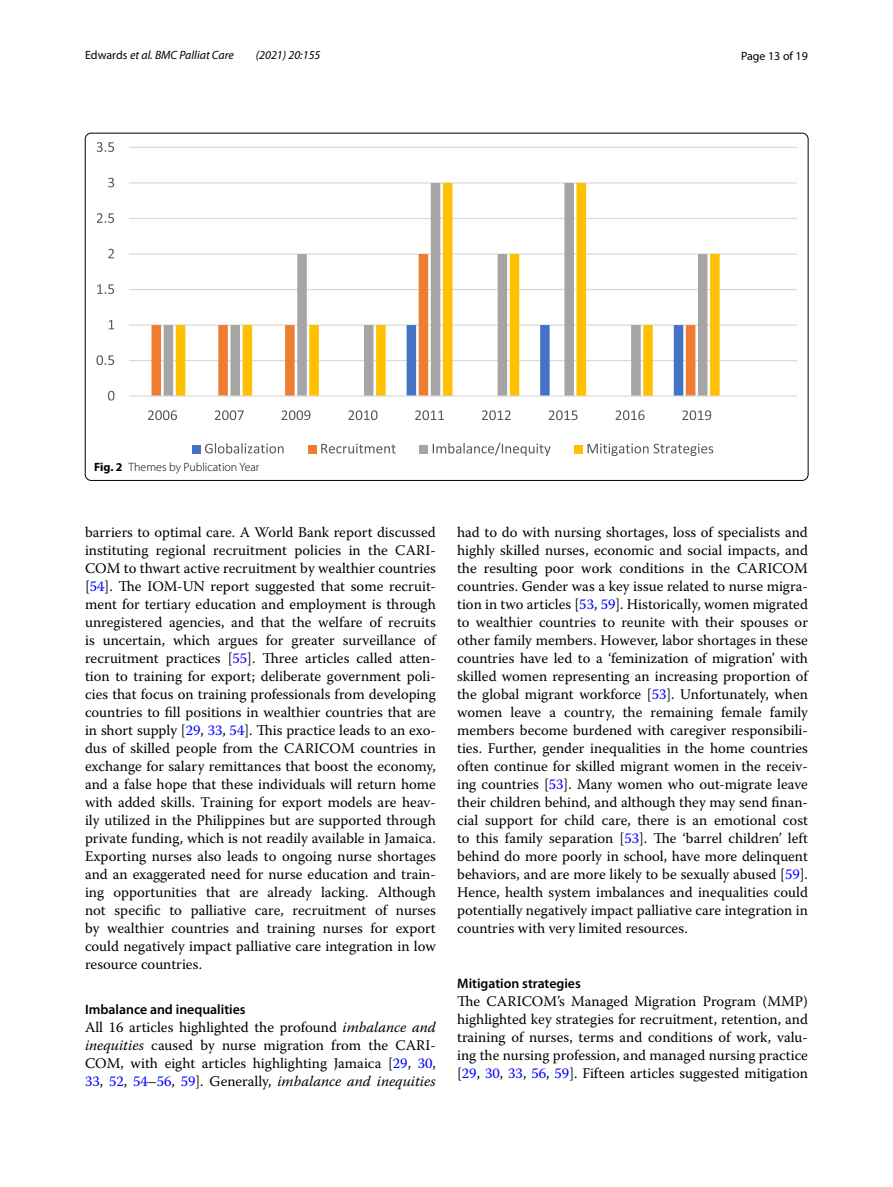
<style>
.page{position:relative;width:893px;height:1187px;background:#fff}
.page>*{position:absolute;margin:0;border:0;box-sizing:border-box;transform-origin:0 0}
.t1{font:14.7px/18px "Warnock Pro";color:#000;text-align:justify}
.t2{font:600 13.8px "Myriad Pro";color:#000}
.t3{font:italic 12px "Myriad Pro";color:#000}
.t4{font:300 12px "Myriad Pro";color:#000}
.t5{font:12px "Myriad Pro";color:#000}
.s1{font-style:normal}
.s2{font-weight:700}
.s3{color:#00f}
.s4{font-style:italic}
</style>
<div class="page">
<hr style="left:129px;top:360px;width:668px;height:1px;background:#d9d9d9">
<hr style="left:129px;top:324px;width:668px;height:1px;background:#d9d9d9">
<hr style="left:129px;top:289px;width:668px;height:1px;background:#d9d9d9">
<hr style="left:129px;top:253px;width:668px;height:1px;background:#d9d9d9">
<hr style="left:129px;top:218px;width:668px;height:1px;background:#d9d9d9">
<hr style="left:129px;top:182px;width:668px;height:1px;background:#d9d9d9">
<hr style="left:129px;top:147px;width:668px;height:1px;background:#d9d9d9">
<svg style="left:152px;top:254px;width:12px;height:141px"></svg>
<svg style="left:164px;top:183px;width:12px;height:212px"></svg>
<svg style="left:176px;top:183px;width:544px;height:212px"></svg>
<hr style="left:129px;top:395px;width:668px;height:1px;background:#d9d9d9">
<svg style="left:108px;top:391px;width:7px;height:9px"></svg>
<svg style="left:96px;top:355px;width:18px;height:10px"></svg>
<svg style="left:109px;top:320px;width:5px;height:9px"></svg>
<svg style="left:97px;top:284px;width:17px;height:10px"></svg>
<svg style="left:108px;top:249px;width:6px;height:9px"></svg>
<svg style="left:97px;top:213px;width:17px;height:10px"></svg>
<svg style="left:108px;top:178px;width:6px;height:9px"></svg>
<svg style="left:97px;top:142px;width:17px;height:10px"></svg>
<svg style="left:148px;top:410px;width:29px;height:10px"></svg>
<svg style="left:215px;top:410px;width:29px;height:10px"></svg>
<svg style="left:282px;top:410px;width:28px;height:10px"></svg>
<svg style="left:348px;top:410px;width:29px;height:10px"></svg>
<svg style="left:415px;top:410px;width:29px;height:10px"></svg>
<svg style="left:482px;top:410px;width:29px;height:10px"></svg>
<svg style="left:549px;top:410px;width:28px;height:10px"></svg>
<svg style="left:616px;top:410px;width:29px;height:10px"></svg>
<svg style="left:682px;top:410px;width:29px;height:10px"></svg>
<div style="left:192px;top:445px;width:9px;height:8px;background:#4472c4"></div>
<svg style="left:205px;top:443px;width:79px;height:10px"></svg>
<div style="left:308px;top:445px;width:8px;height:8px;background:#ed7d31"></div>
<svg style="left:321px;top:443px;width:75px;height:10px"></svg>
<div style="left:420px;top:445px;width:8px;height:8px;background:#a5a5a5"></div>
<svg style="left:433px;top:442px;width:118px;height:14px"></svg>
<div style="left:574px;top:445px;width:9px;height:8px;background:#ffc000"></div>
<svg style="left:587px;top:443px;width:126px;height:13px"></svg>
<p class="t3" style="left:85px;top:48px;width:150px"><span class="s1">Edwards</span> et al. BMC Palliat Care</p>
<p class="t3" style="left:256px;top:48px;width:66px">(2021) 20:155</p>
<p class="t5" style="left:741px;top:48px;width:68px">Page 13 of 19</p>
<p class="t4" style="left:94px;top:460px;width:167px"><span class="s2">Fig. 2</span> Themes by Publication Year</p>
<p class="t1" style="left:85px;top:522px;width:352px">barriers to optimal care. A World Bank report discussed instituting regional recruitment policies in the CARI-COM to thwart active recruitment by wealthier countries [<span class="s3">54</span>]. The IOM-UN report suggested that some recruit&shy;ment for tertiary education and employment is through unregistered agencies, and that the welfare of recruits is uncertain, which argues for greater surveillance of recruitment practices [<span class="s3">55</span>]. Three articles called atten&shy;tion to training for export; deliberate government poli&shy;cies that focus on training professionals from developing countries to fill positions in wealthier countries that are in short supply [<span class="s3">29</span>, <span class="s3">33</span>, <span class="s3">54</span>]. This practice leads to an exo&shy;dus of skilled people from the CARICOM countries in exchange for salary remittances that boost the economy, and a false hope that these individuals will return home with added skills. Training for export models are heav&shy;ily utilized in the Philippines but are supported through private funding, which is not readily available in Jamaica.<br>Exporting nurses also leads to ongoing nurse shortages and an exaggerated need for nurse education and train&shy;ing opportunities that are already lacking. Although not specific to palliative care, recruitment of nurses by wealthier countries and training nurses for export could negatively impact palliative care integration in low resource countries.</p>
<p class="t2" style="left:85px;top:1000px;width:162px">Imbalance and inequalities</p>
<p class="t1" style="left:85px;top:1018px;width:352px">All 16 articles highlighted the profound <span class="s4">imbalance and inequities</span> caused by nurse migration from the CARI-COM, with eight articles highlighting Jamaica [<span class="s3">29</span>, <span class="s3">30</span>, <span class="s3">33</span>, <span class="s3">52</span>, <span class="s3">54</span>–<span class="s3">56</span>, <span class="s3">59</span>]. Generally, <span class="s4">imbalance and inequities</span></p>
<p class="t1" style="left:457px;top:522px;width:352px">had to do with nursing shortages, loss of specialists and highly skilled nurses, economic and social impacts, and the resulting poor work conditions in the CARICOM countries. Gender was a key issue related to nurse migra&shy;tion in two articles [<span class="s3">53</span>, <span class="s3">59</span>]. Historically, women migrated to wealthier countries to reunite with their spouses or other family members. However, labor shortages in these countries have led to a ‘feminization of migration’ with skilled women representing an increasing proportion of the global migrant workforce [<span class="s3">53</span>]. Unfortunately, when women leave a country, the remaining female family members become burdened with caregiver responsibili&shy;ties. Further, gender inequalities in the home countries often continue for skilled migrant women in the receiv&shy;ing countries [<span class="s3">53</span>]. Many women who out-migrate leave their children behind, and although they may send finan&shy;cial support for child care, there is an emotional cost to this family separation [<span class="s3">53</span>]. The ‘barrel children’ left behind do more poorly in school, have more delinquent behaviors, and are more likely to be sexually abused [<span class="s3">59</span>].<br>Hence, health system imbalances and inequalities could potentially negatively impact palliative care integration in countries with very limited resources.</p>
<p class="t2" style="left:457px;top:974px;width:125px">Mitigation strategies</p>
<p class="t1" style="left:457px;top:991px;width:352px">The CARICOM’s Managed Migration Program (MMP) highlighted key strategies for recruitment, retention, and training of nurses, terms and conditions of work, valu&shy;ing the nursing profession, and managed nursing practice [<span class="s3">29</span>, <span class="s3">30</span>, <span class="s3">33</span>, <span class="s3">56</span>, <span class="s3">59</span>]. Fifteen articles suggested mitigation</p>
</div>
